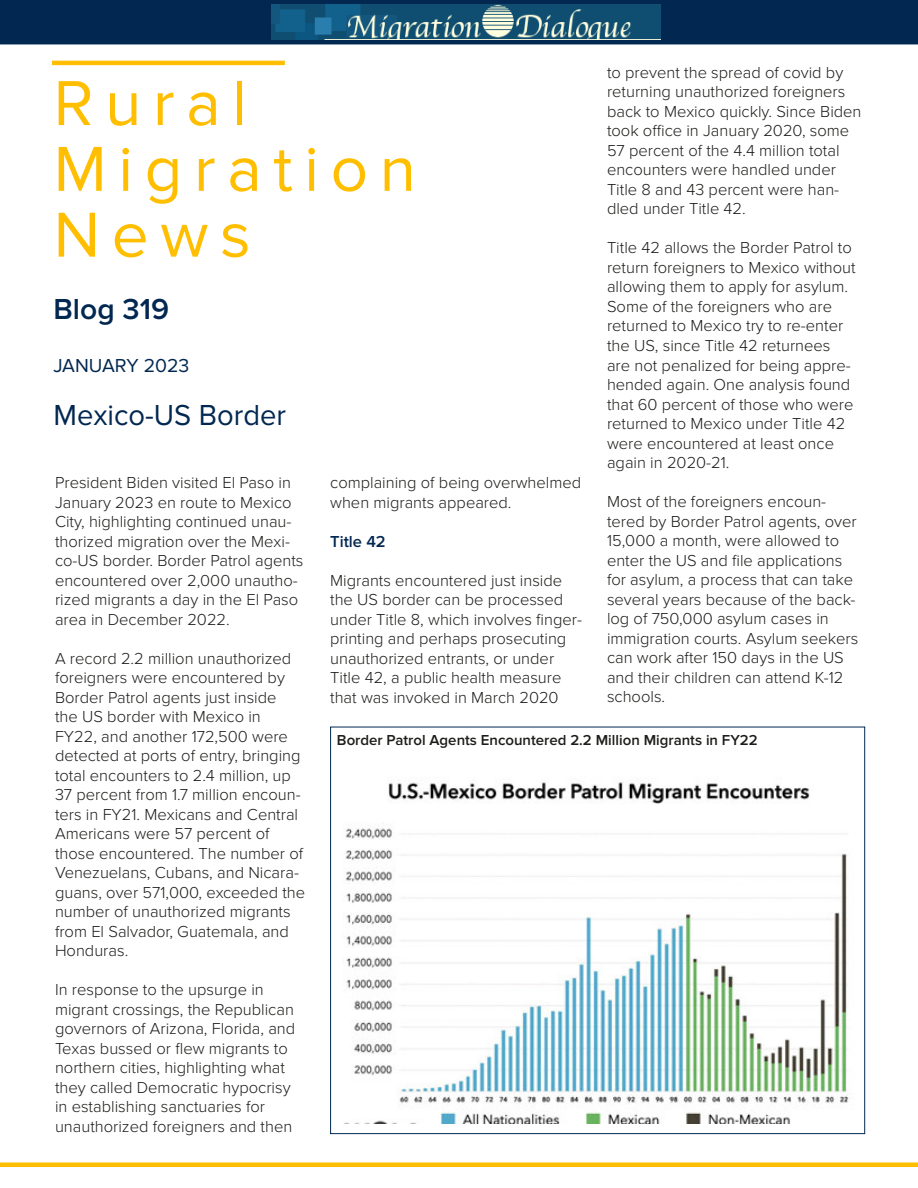
<style>
.page{position:relative;width:918px;height:1188px;background:#fff}
.page>*{position:absolute;margin:0;border:0;box-sizing:border-box;transform-origin:0 0}
.Magazine_Title{font:65.85px "Proxima Nova";letter-spacing:.175em;color:#ffbf00}
.Magazine_Title_Sub{font:30px "Proxima Nova";color:#022851}
.Magazine_Title_Sub-2{font:600 30px "Proxima Nova";color:#022851}
.Number_-_Issue_-_Pri{font:19.5px "Proxima Nova";color:#022851}
.Body_Text{font:300 16.5px/19.5px "Proxima Nova";color:#1d1d1b}
.Body_Text-2{font:600 16.5px "Proxima Nova";color:#022851}
.Article_Body__Palati{font:600 15px "Proxima Nova";color:#1d1d1b}
</style>
<div class="page">
<div style="left:0;top:0;width:918px;height:44px;background:#022851"></div>
<hr style="left:52px;top:61px;width:233px;height:4px;background:#ffbf00">
<div style="left:0;top:1162px;width:918px;height:5px;background:#ffbf00"></div>
<img style="left:272px;top:5px;width:389px;height:35px">
<img style="left:343px;top:782px;width:506px;height:342px">
<p class="Body_Text" style="left:607px;top:63px;width:256px">to prevent the spread of covid by returning unauthorized foreigners back to Mexico quickly. Since Biden took office in January 2020, some<br>57 percent of the 4.4 million total encounters were handled under<br>Title 8 and 43 percent were han&shy;dled under Title 42.</p>
<p class="Body_Text" style="left:607px;top:239px;width:250px">Title 42 allows the Border Patrol to return foreigners to Mexico without allowing them to apply for asylum.<br>Some of the foreigners who are returned to Mexico try to re-enter the US, since Title 42 returnees are not penalized for being appre&shy;hended again. One analysis found that 60 percent of those who were returned to Mexico under Title 42 were encountered at least once again in 2020-21.</p>
<p class="Body_Text" style="left:607px;top:492px;width:253px">Most of the foreigners encoun&shy;tered by Border Patrol agents, over<br>15,000 a month, were allowed to enter the US and file applications for asylum, a process that can take several years because of the back&shy;log of 750,000 asylum cases in immigration courts. Asylum seekers can work after 150 days in the US and their children can attend K-12 schools.</p>
<p class="Article_Body__Palati" style="left:337px;top:731px;width:422px">Border Patrol Agents Encountered 2.2 Million Migrants in FY22</p>
<p class="Magazine_Title" style="left:54px;top:65px;width:195px">Rural</p>
<p class="Magazine_Title" style="left:54px;top:131px;width:364px">Migration</p>
<p class="Magazine_Title" style="left:54px;top:197px;width:199px">News</p>
<p class="Magazine_Title_Sub-2" style="left:54px;top:292px;width:117px">Blog 319</p>
<p class="Number_-_Issue_-_Pri" style="left:54px;top:354px;width:137px">JANUARY 2023</p>
<p class="Magazine_Title_Sub" style="left:54px;top:397px;width:234px">Mexico-US Border</p>
<p class="Body_Text" style="left:330px;top:474px;width:253px">complaining of being overwhelmed when migrants appeared.</p>
<p class="Body_Text-2" style="left:330px;top:532px;width:57px">Title 42</p>
<p class="Body_Text" style="left:330px;top:571px;width:253px">Migrants encountered just inside the US border can be processed under Title 8, which involves finger&shy;printing and perhaps prosecuting unauthorized entrants, or under Title 42, a public health measure that was invoked in March 2020</p>
<p class="Body_Text" style="left:55px;top:473px;width:250px">President Biden visited El Paso in<br>January 2023 en route to Mexico<br>City, highlighting continued unau&shy;thorized migration over the Mexi&shy;co-US border. Border Patrol agents encountered over 2,000 unautho&shy;rized migrants a day in the El Paso area in December 2022.</p>
<p class="Body_Text" style="left:55px;top:649px;width:252px">A record 2.2 million unauthorized foreigners were encountered by<br>Border Patrol agents just inside<br>the US border with Mexico in<br>FY22, and another 172,500 were detected at ports of entry, bringing total encounters to 2.4 million, up<br>37 percent from 1.7 million encoun&shy;ters in FY21. Mexicans and Central<br>Americans were 57 percent of those encountered. The number of<br>Venezuelans, Cubans, and Nicara&shy;guans, over 571,000, exceeded the number of unauthorized migrants from El Salvador, Guatemala, and<br>Honduras.</p>
<p class="Body_Text" style="left:55px;top:981px;width:242px">In response to the upsurge in migrant crossings, the Republican governors of Arizona, Florida, and Texas bussed or flew migrants to northern cities, highlighting what they called Democratic hypocrisy in establishing sanctuaries for unauthorized foreigners and then</p>
</div>
